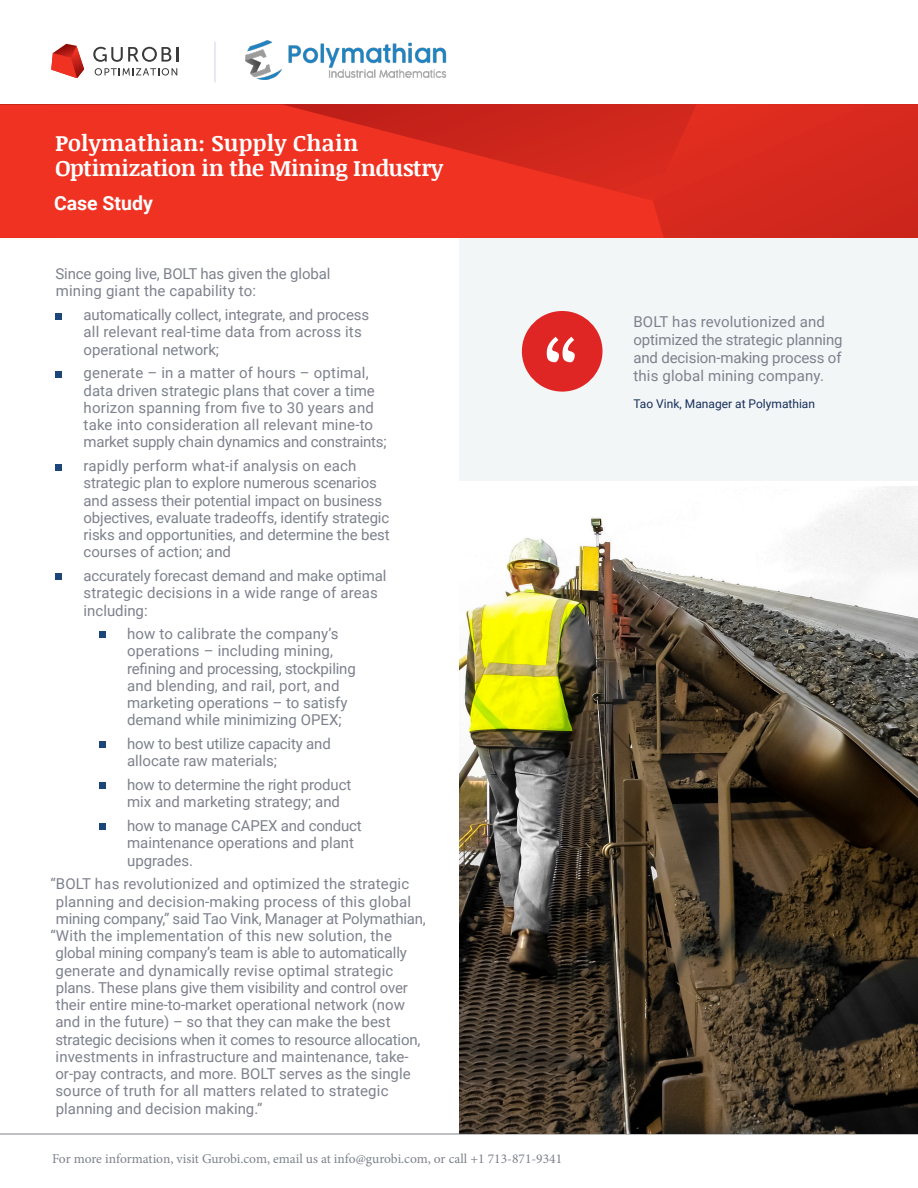
<style>
.page{position:relative;width:918px;height:1188px;background:#fff}
.page>*{position:absolute;margin:0;border:0;box-sizing:border-box;transform-origin:0 0}
.t1{font:700 22.5px/25.5px "Noticia Text";letter-spacing:-.015em;color:#fff}
.t2{font:700 19.5px "Roboto";color:#fff}
.Headline_Red_12{font:15px/17.2px "Roboto";color:#7e818d}
.t3{font:13.5px "Minion Pro";letter-spacing:-.005em;color:#7e818d}
.Headline_Red_12-2{font:12px "Roboto";color:#172f5b}
</style>
<div class="page">
<div style="left:459px;top:227px;width:459px;height:254px;background:#f3f6f7"></div>
<div style="left:522px;top:311px;width:81px;height:81px;background:#e02625;border-radius:40px"></div>
<svg style="left:547px;top:336px;width:28px;height:26px"></svg>
<img style="left:246px;top:40px;width:201px;height:39px">
<hr style="left:0;top:1134px;width:918px;height:1px;background:#7e818d">
<div style="left:55px;top:573px;width:7px;height:7px;background:#1c4679"></div>
<img style="left:459px;top:486px;width:459px;height:648px">
<svg style="left:0;top:105px;width:653px;height:133px;background:#e72f20"></svg>
<svg style="left:653px;top:105px;width:265px;height:133px;background:#d6291e"></svg>
<svg style="left:93px;top:47px;width:85px;height:15px"></svg>
<svg style="left:95px;top:68px;width:82px;height:8px"></svg>
<svg style="left:51px;top:44px;width:33px;height:34px"></svg>
<hr style="left:214px;top:42px;width:2px;height:40px;background:#597198">
<div style="left:55px;top:313px;width:7px;height:7px;background:#1c4679"></div>
<div style="left:55px;top:464px;width:7px;height:7px;background:#1c4679"></div>
<div style="left:55px;top:371px;width:7px;height:7px;background:#1c4679"></div>
<div style="left:99px;top:631px;width:7px;height:7px;background:#1c4679"></div>
<div style="left:99px;top:741px;width:7px;height:7px;background:#1c4679"></div>
<div style="left:99px;top:782px;width:7px;height:7px;background:#1c4679"></div>
<div style="left:99px;top:823px;width:7px;height:7px;background:#1c4679"></div>
<p class="t1" style="left:55px;top:129px;width:390px">Polymathian: Supply Chain<br>Optimization in the Mining Industry</p>
<p class="t2" style="left:54px;top:190px;width:100px">Case Study</p>
<p class="Headline_Red_12" style="left:55px;top:265px;width:276px">Since going live, BOLT has given the global mining giant the capability to:</p>
<p class="Headline_Red_12" style="left:84px;top:306px;width:287px">automatically collect, integrate, and process all relevant real-time data from across its operational network;</p>
<p class="Headline_Red_12" style="left:84px;top:364px;width:305px">generate – in a matter of hours – optimal, data driven strategic plans that cover a time horizon spanning from five to 30 years and take into consideration all relevant mine-to market supply chain dynamics and constraints;</p>
<p class="Headline_Red_12" style="left:84px;top:457px;width:308px">rapidly perform what-if analysis on each strategic plan to explore numerous scenarios and assess their potential impact on business objectives, evaluate tradeoffs, identify strategic risks and opportunities, and determine the best courses of action; and</p>
<p class="Headline_Red_12" style="left:84px;top:566px;width:304px">accurately forecast demand and make optimal strategic decisions in a wide range of areas including:</p>
<p class="Headline_Red_12" style="left:127px;top:625px;width:230px">how to calibrate the company’s operations – including mining, refining and processing, stockpiling and blending, and rail, port, and marketing operations – to satisfy demand while minimizing OPEX;</p>
<p class="Headline_Red_12" style="left:127px;top:735px;width:205px">how to best utilize capacity and allocate raw materials;</p>
<p class="Headline_Red_12" style="left:127px;top:776px;width:226px">how to determine the right product mix and marketing strategy; and</p>
<p class="Headline_Red_12" style="left:127px;top:817px;width:236px">how to manage CAPEX and conduct maintenance operations and plant upgrades.</p>
<p class="Headline_Red_12" style="left:50px;top:875px;width:360px">“BOLT has revolutionized and optimized the strategic</p>
<p class="Headline_Red_12" style="left:56px;top:892px;width:357px">planning and decision-making process of this global</p>
<p class="Headline_Red_12" style="left:56px;top:909px;width:371px">mining company,” said Tao Vink, Manager at Polymathian,</p>
<p class="Headline_Red_12" style="left:50px;top:927px;width:343px">“With the implementation of this new solution, the</p>
<p class="Headline_Red_12" style="left:56px;top:944px;width:353px">global mining company’s team is able to automatically</p>
<p class="Headline_Red_12" style="left:56px;top:961px;width:339px">generate and dynamically revise optimal strategic</p>
<p class="Headline_Red_12" style="left:56px;top:978px;width:354px">plans. These plans give them visibility and control over</p>
<p class="Headline_Red_12" style="left:56px;top:996px;width:351px">their entire mine-to-market operational network (now</p>
<p class="Headline_Red_12" style="left:55px;top:1013px;width:337px">and in the future) – so that they can make the best</p>
<p class="Headline_Red_12" style="left:55px;top:1030px;width:366px">strategic decisions when it comes to resource allocation,</p>
<p class="Headline_Red_12" style="left:56px;top:1047px;width:355px">investments in infrastructure and maintenance, take-</p>
<p class="Headline_Red_12" style="left:55px;top:1065px;width:357px">or-pay contracts, and more. BOLT serves as the single</p>
<p class="Headline_Red_12" style="left:55px;top:1082px;width:335px">source of truth for all matters related to strategic</p>
<p class="Headline_Red_12" style="left:56px;top:1099px;width:208px">planning and decision making.”</p>
<p class="t3" style="left:52px;top:1150px;width:512px">For more information, visit Gurobi.com, email us at info@gurobi.com, or call +1 713-871-9341</p>
<p class="Headline_Red_12" style="left:633px;top:312px;width:211px;line-height:18px">BOLT has revolutionized and optimized the strategic planning and decision-making process of this global mining company.</p>
<p class="Headline_Red_12-2" style="left:633px;top:395px;width:183px">Tao Vink, Manager at Polymathian</p>
</div>
